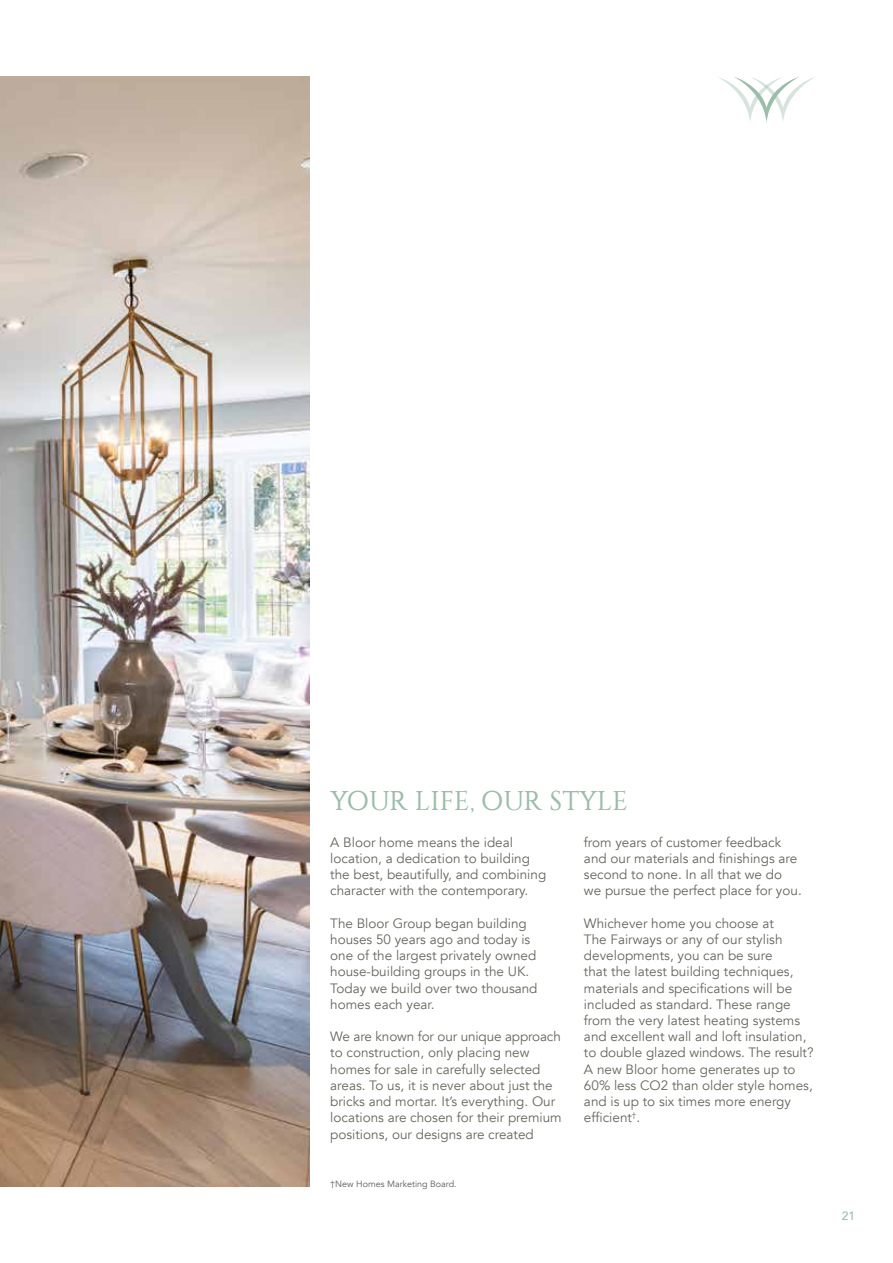
<style>
.page{position:relative;width:893px;height:1263px;background:#fff}
.page>*{position:absolute;margin:0;border:0;box-sizing:border-box;transform-origin:0 0}
.t1{font:27px "Constantine";color:#9bbdaa}
.t2{font:13.5px/16.2px "Avenir";color:#66665d}
.t3{font:500 12px "Avenir";color:#9bbdaa}
.t4{font:9px "Avenir";color:#5c5c5b}
</style>
<div class="page">
<svg style="left:718px;top:77px;width:97px;height:46px"></svg>
<img style="left:0;top:77px;width:309px;height:1109px">
<h1 class="t1" style="left:330px;top:786px;width:299px">YOUR LIFE, OUR STYLE</h1>
<p class="t2" style="left:584px;top:834px;width:219px">from years of customer feedback and our materials and finishings are second to none. In all that we do we pursue the perfect place for you.</p>
<p class="t2" style="left:584px;top:915px;width:231px">Whichever home you choose at<br>The Fairways or any of our stylish developments, you can be sure<br>that the latest building techniques, materials and specifications will be included as standard. These range from the very latest heating systems and excellent wall and loft insulation, to double glazed windows. The result?<br>A new Bloor home generates up to<br>60% less CO2 than older style homes, and is up to six times more energy efficient<sup>†</sup>.</p>
<p class="t2" style="left:330px;top:834px;width:217px">A Bloor home means the ideal location, a dedication to building the best, beautifully, and combining character with the contemporary.</p>
<p class="t2" style="left:330px;top:915px;width:209px">The Bloor Group began building houses 50 years ago and today is one of the largest privately owned house-building groups in the UK.<br>Today we build over two thousand homes each year.</p>
<p class="t2" style="left:330px;top:1029px;width:233px">We are known for our unique approach to construction, only placing new homes for sale in carefully selected areas. To us, it is never about just the bricks and mortar. It’s everything. Our locations are chosen for their premium positions, our designs are created</p>
<p class="t4" style="left:330px;top:1178px;width:128px">†New Homes Marketing Board.</p>
<p class="t3" style="left:842px;top:1205px;width:15px">21</p>
</div>
